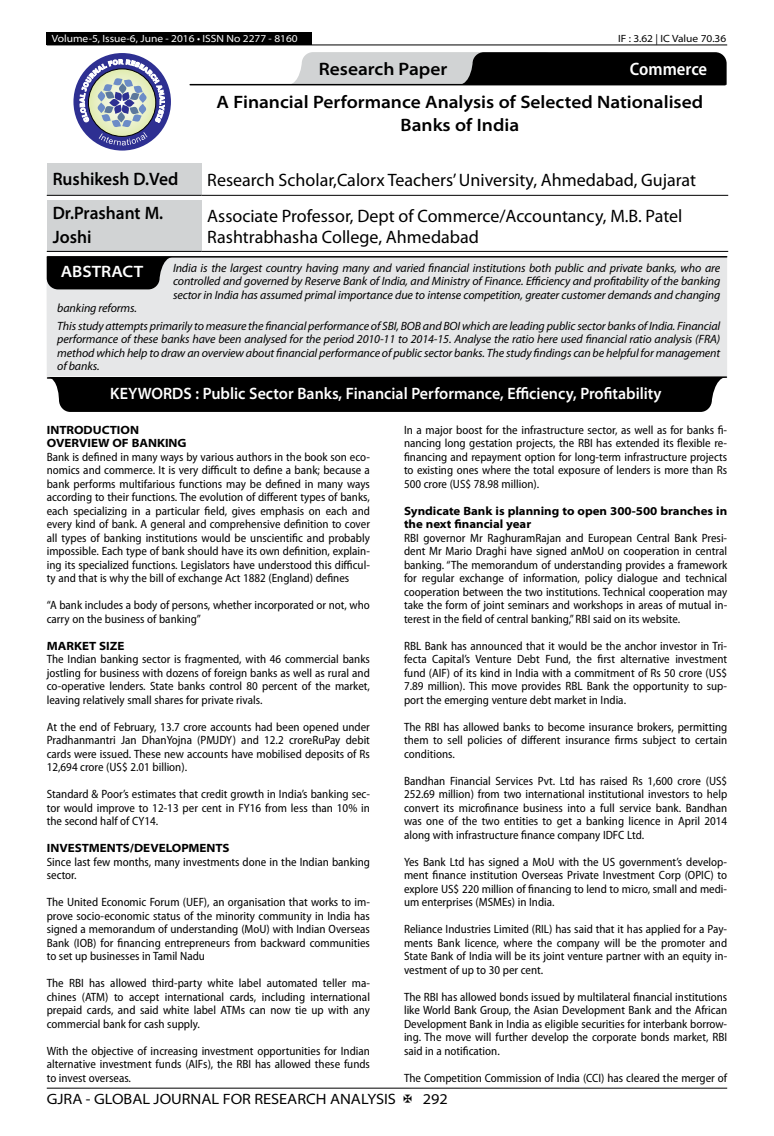
<style>
.page{position:relative;width:774px;height:1136px;background:#fff}
.page>*{position:absolute;margin:0;border:0;box-sizing:border-box;transform-origin:0 0}
.t1{font:18px/21.6px "Myriad Pro";color:#000}
.t2{font:600 semi-expanded 18px/23.4px "Myriad Pro";color:#000;text-align:center}
.t3{font:600 semi-expanded 18px/23.4px "Myriad Pro";color:#000;scale:.9 1}
.t4{font:600 semi-condensed 18px "Myriad Pro";color:#fff}
.t5{font:600 semi-expanded 16.5px "Myriad Pro";color:#fff;scale:.9 1}
.t6{font:600 semi-expanded 16.5px "Myriad Pro";color:#fff}
.t7{font:semi-expanded 15px "Myriad Pro";color:#000}
.t8{font:semi-condensed 12px/13.5px "Myriad Pro";color:#000;text-align:justify}
.t9{font:italic 12px/13.5px "Myriad Pro";letter-spacing:-.01em;color:#000;text-align:justify}
.t10{font:700 semi-expanded 12px/13.5px "Myriad Pro";color:#000}
.t11{font:semi-expanded 10.5px "Myriad Pro";color:#fff}
.t12{font:semi-expanded 10.5px "Myriad Pro";color:#000}
</style>
<div class="page">
<hr style="left:47px;top:1087px;width:680px;height:1px;background:#000">
<div style="left:47px;top:32px;width:265px;height:13px;background:#000"></div>
<hr style="left:47px;top:45px;width:680px;height:1px;background:#000">
<svg style="left:288px;top:52px;width:439px;height:33px;background:#5a5a5b"></svg>
<hr style="left:190px;top:84px;width:535px;height:1px;background:#000">
<div style="left:73px;top:53px;width:98px;height:97px;background:#2e3092;border-radius:50%"></div>
<svg style="left:80px;top:59px;width:85px;height:86px"></svg>
<div style="left:47px;top:163px;width:154px;height:32px;background:#d1d3d4"></div>
<hr style="left:47px;top:195px;width:154px;height:1px;background:#000">
<hr style="left:201px;top:195px;width:527px;height:1px;background:#000">
<div style="left:47px;top:200px;width:154px;height:51px;background:#d1d3d4"></div>
<hr style="left:47px;top:251px;width:154px;height:1px;background:#000">
<hr style="left:201px;top:251px;width:527px;height:1px;background:#000">
<div style="left:47px;top:256px;width:680px;height:120px;background:#e6e7e8"></div>
<hr style="left:47px;top:256px;width:680px;height:1px;background:#000">
<svg style="left:47px;top:257px;width:126px;height:32px;background:#161617"></svg>
<svg style="left:46px;top:376px;width:682px;height:36px;background:#0f0f0f"></svg>
<p class="t11" style="left:52px;top:32px;width:247px">Volume-5, Issue-6, June - 2016 • ISSN No 2277 - 8160</p>
<p class="t12" style="left:618px;top:32px;width:110px">IF : 3.62 | IC Value 70.36</p>
<h1 class="t2" style="left:319px;top:58px;width:130px">Research Paper</h1>
<h1 class="t4" style="left:630px;top:59px;width:79px">Commerce</h1>
<h1 class="t2" style="left:217px;top:91px;width:488px">A Financial Performance Analysis of Selected Nationalised<br>Banks of India</h1>
<h1 class="t3" style="left:53px;top:167px;width:141px">Rushikesh D.Ved</h1>
<h1 class="t1" style="left:207px;top:170px;width:490px">Research Scholar,Calorx Teachers’ University, Ahmedabad, Gujarat</h1>
<h1 class="t3" style="left:53px;top:202px;width:124px">Dr.Prashant M.<br>Joshi</h1>
<h1 class="t1" style="left:207px;top:205px;width:477px">Associate Professor, Dept of Commerce/Accountancy, M.B. Patel<br>Rashtrabhasha College, Ahmedabad</h1>
<p class="t9" style="left:173px;top:261px;width:549px">India is the largest country having many and varied financial institutions both public and private banks, who are controlled and governed by Reserve Bank of India, and Ministry of Finance. Efficiency and profitability of the banking sector in India has assumed primal importance due to intense competition, greater customer demands and changing</p>
<p class="t9" style="left:57px;top:299px;width:664px;line-height:17.7px">banking reforms.<br>This study attempts primarily to measure the financial performance of SBI, BOB and BOI which are leading public sector banks of India. Financial</p>
<p class="t9" style="left:57px;top:333px;width:664px">performance of these banks have been analysed for the period 2010-11 to 2014-15. Analyse the ratio here used financial ratio analysis (FRA) method which help to draw an overview about financial performance of public sector banks. The study findings can be helpful for management of banks.</p>
<h2 class="t6" style="left:61px;top:262px;width:84px">ABSTRACT</h2>
<h2 class="t5" style="left:110px;top:384px;width:614px">KEYWORDS : Public Sector Banks, Financial Performance, Efficiency, Profitability</h2>
<p class="t10" style="left:47px;top:423px;width:141px">INTRODUCTION<br>OVERVIEW OF BANKING</p>
<p class="t8" style="left:47px;top:450px;width:325px">Bank is defined in many ways by various authors in the book son eco&shy;nomics and commerce. It is very difficult to define a bank; because a bank performs multifarious functions may be defined in many ways according to their functions. The evolution of different types of banks, each specializing in a particular field, gives emphasis on each and every kind of bank. A general and comprehensive definition to cover all types of banking institutions would be unscientific and probably impossible. Each type of bank should have its own definition, explain&shy;ing its specialized functions. Legislators have understood this difficul&shy;ty and that is why the bill of exchange Act 1882 (England) defines</p>
<p class="t8" style="left:47px;top:598px;width:325px">“A bank includes a body of persons, whether incorporated or not, who carry on the business of banking”</p>
<p class="t10" style="left:47px;top:639px;width:79px">MARKET SIZE</p>
<p class="t8" style="left:47px;top:652px;width:325px">The Indian banking sector is fragmented, with 46 commercial banks jostling for business with dozens of foreign banks as well as rural and co-operative lenders. State banks control 80 percent of the market, leaving relatively small shares for private rivals.</p>
<p class="t8" style="left:47px;top:720px;width:325px">At the end of February, 13.7 crore accounts had been opened under Pradhanmantri Jan DhanYojna (PMJDY) and 12.2 croreRuPay debit cards were issued. These new accounts have mobilised deposits of Rs 12,694 crore (US$ 2.01 billion).</p>
<p class="t8" style="left:47px;top:787px;width:325px">Standard &amp; Poor’s estimates that credit growth in India’s banking sec&shy;tor would improve to 12-13 per cent in FY16 from less than 10% in the second half of CY14.</p>
<p class="t10" style="left:47px;top:841px;width:184px">INVESTMENTS/DEVELOPMENTS</p>
<p class="t8" style="left:47px;top:855px;width:325px">Since last few months, many investments done in the Indian banking sector.</p>
<p class="t8" style="left:47px;top:895px;width:325px">The United Economic Forum (UEF), an organisation that works to im&shy;prove socio-economic status of the minority community in India has signed a memorandum of understanding (MoU) with Indian Overseas Bank (IOB) for financing entrepreneurs from backward communities to set up businesses in Tamil Nadu</p>
<p class="t8" style="left:47px;top:976px;width:325px">The RBI has allowed third-party white label automated teller ma&shy;chines (ATM) to accept international cards, including international prepaid cards, and said white label ATMs can now tie up with any commercial bank for cash supply.</p>
<p class="t8" style="left:47px;top:1044px;width:325px">With the objective of increasing investment opportunities for Indian alternative investment funds (AIFs), the RBI has allowed these funds to invest overseas.</p>
<p class="t8" style="left:404px;top:423px;width:325px">In a major boost for the infrastructure sector, as well as for banks fi&shy;nancing long gestation projects, the RBI has extended its flexible re&shy;financing and repayment option for long-term infrastructure projects to existing ones where the total exposure of lenders is more than Rs 500 crore (US$ 78.98 million).</p>
<p class="t10" style="left:404px;top:504px;width:325px">Syndicate Bank is planning to open 300-500 branches in the next financial year</p>
<p class="t8" style="left:404px;top:531px;width:325px">RBI governor Mr RaghuramRajan and European Central Bank Presi&shy;dent Mr Mario Draghi have signed anMoU on cooperation in central banking. “The memorandum of understanding provides a framework for regular exchange of information, policy dialogue and technical cooperation between the two institutions. Technical cooperation may take the form of joint seminars and workshops in areas of mutual in&shy;terest in the field of central banking,” RBI said on its website.</p>
<p class="t8" style="left:404px;top:639px;width:325px">RBL Bank has announced that it would be the anchor investor in Tri&shy;fecta Capital’s Venture Debt Fund, the first alternative investment fund (AIF) of its kind in India with a commitment of Rs 50 crore (US$ 7.89 million). This move provides RBL Bank the opportunity to sup&shy;port the emerging venture debt market in India.</p>
<p class="t8" style="left:404px;top:720px;width:325px">The RBI has allowed banks to become insurance brokers, permitting them to sell policies of different insurance firms subject to certain conditions.</p>
<p class="t8" style="left:404px;top:774px;width:325px">Bandhan Financial Services Pvt. Ltd has raised Rs 1,600 crore (US$ 252.69 million) from two international institutional investors to help convert its microfinance business into a full service bank. Bandhan was one of the two entities to get a banking licence in April 2014 along with infrastructure finance company IDFC Ltd.</p>
<p class="t8" style="left:404px;top:855px;width:325px">Yes Bank Ltd has signed a MoU with the US government’s develop&shy;ment finance institution Overseas Private Investment Corp (OPIC) to explore US$ 220 million of financing to lend to micro, small and medi&shy;um enterprises (MSMEs) in India.</p>
<p class="t8" style="left:404px;top:922px;width:325px">Reliance Industries Limited (RIL) has said that it has applied for a Pay&shy;ments Bank licence, where the company will be the promoter and State Bank of India will be its joint venture partner with an equity in&shy;vestment of up to 30 per cent.</p>
<p class="t8" style="left:404px;top:990px;width:325px">The RBI has allowed bonds issued by multilateral financial institutions like World Bank Group, the Asian Development Bank and the African Development Bank in India as eligible securities for interbank borrow&shy;ing. The move will further develop the corporate bonds market, RBI said in a notification.</p>
<p class="t8" style="left:404px;top:1071px;width:325px">The Competition Commission of India (CCI) has cleared the merger of</p>
<p class="t7" style="left:47px;top:1090px;width:351px">GJRA - GLOBAL JOURNAL FOR RESEARCH ANALYSIS</p>
<p class="t7" style="left:423px;top:1090px;width:27px">292</p>
</div>
